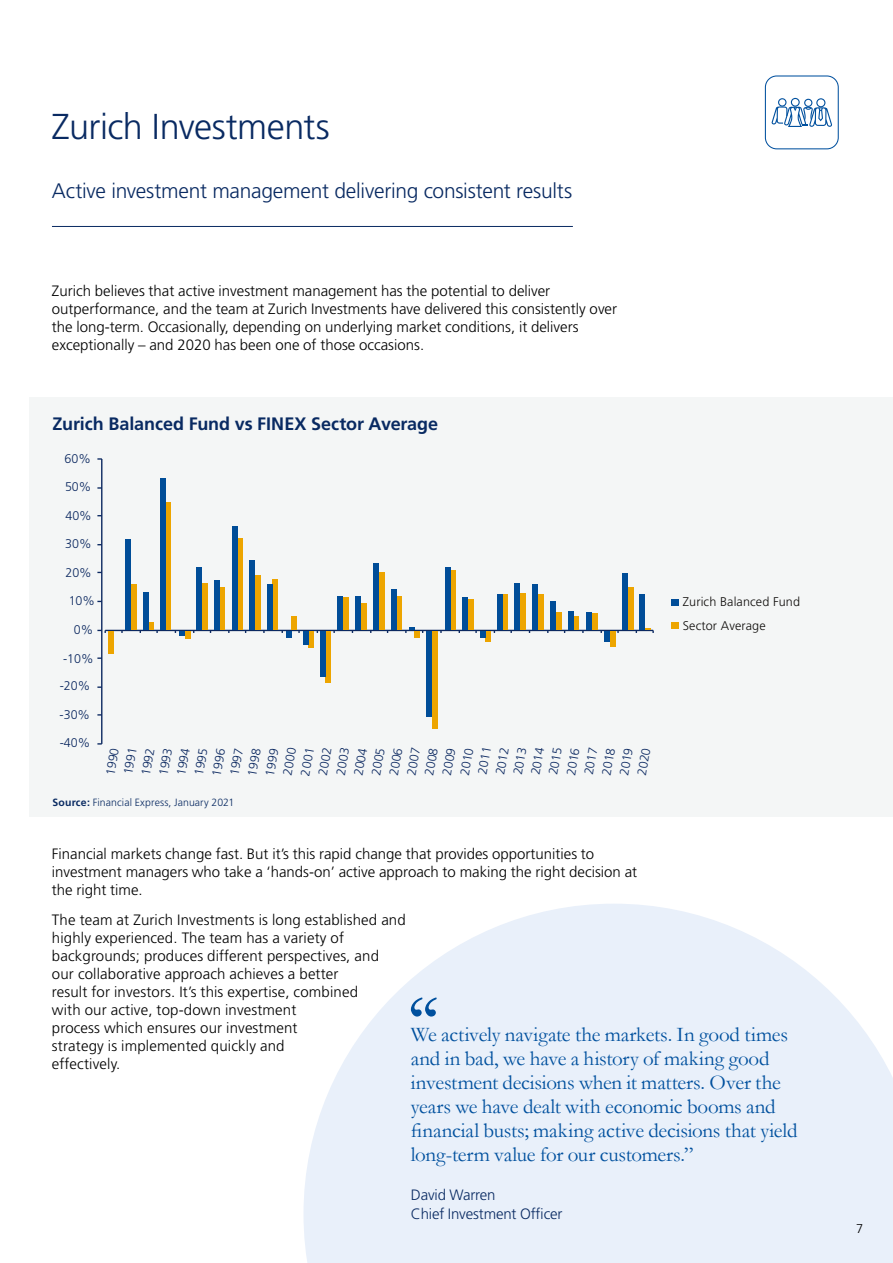
<style>
.page{position:relative;width:893px;height:1263px;background:#fff}
.page>*{position:absolute;margin:0;border:0;box-sizing:border-box;transform-origin:0 0}
.t1{font:300 36px "Frutiger";letter-spacing:-.015em;color:#092a62}
.t2{font:21px/24px "Garamond";letter-spacing:-.01em;color:#00509e}
.t3{font:300 21px "Frutiger";letter-spacing:-.01em;color:#092a62}
.t4{font:700 18px "Frutiger";letter-spacing:-.005em;color:#092a62}
.t5{font:300 15px/18px "Frutiger";color:#000}
.t6{font:300 15px/19.2px "Frutiger";letter-spacing:-.01em;color:#092a62}
.t7{font:300 12.75px "Frutiger";color:#000}
.t8{font:300 12.6px "Frutiger";color:#0c2a64}
.t9{font:300 12.6px/23.4px "Frutiger";letter-spacing:.01em;color:#12100e}
.t10{font:300 10.5px "Frutiger";letter-spacing:.01em;color:#092a62}
.s1{font-weight:700}
</style>
<div class="page">
<div style="left:30px;top:398px;width:863px;height:419px;background:#f4f6f6"></div>
<svg style="left:303px;top:904px;width:590px;height:359px;fill:#e9f0fa"></svg>
<hr style="left:52px;top:226px;width:521px;height:1px;background:#092a62">
<svg style="left:411px;top:997px;width:26px;height:19px"></svg>
<hr style="left:101px;top:459px;width:1px;height:285px;background:#0c2a64">
<hr style="left:105px;top:630px;width:548px;height:1px;background:#0c2a64">
<svg style="left:97px;top:630px;width:9px;height:3px"></svg>
<div style="left:672px;top:599px;width:7px;height:7px;background:#00509e"></div>
<div style="left:672px;top:622px;width:7px;height:6px;background:#eda500"></div>
<svg style="left:645px;top:628px;width:9px;height:5px"></svg>
<div style="left:592px;top:613px;width:5px;height:17px;background:#eda500"></div>
<div style="left:628px;top:587px;width:5px;height:43px;background:#eda500"></div>
<div style="left:574px;top:616px;width:5px;height:14px;background:#eda500"></div>
<div style="left:556px;top:612px;width:5px;height:18px;background:#eda500"></div>
<div style="left:538px;top:594px;width:5px;height:36px;background:#eda500"></div>
<div style="left:520px;top:593px;width:5px;height:37px;background:#eda500"></div>
<div style="left:503px;top:594px;width:5px;height:36px;background:#eda500"></div>
<div style="left:468px;top:599px;width:5px;height:31px;background:#eda500"></div>
<div style="left:451px;top:570px;width:5px;height:60px;background:#eda500"></div>
<div style="left:397px;top:596px;width:5px;height:34px;background:#eda500"></div>
<div style="left:379px;top:572px;width:5px;height:58px;background:#eda500"></div>
<div style="left:361px;top:603px;width:5px;height:27px;background:#eda500"></div>
<div style="left:343px;top:597px;width:5px;height:33px;background:#eda500"></div>
<div style="left:273px;top:579px;width:5px;height:51px;background:#eda500"></div>
<div style="left:255px;top:576px;width:5px;height:54px;background:#eda500"></div>
<div style="left:238px;top:538px;width:5px;height:92px;background:#eda500"></div>
<div style="left:220px;top:587px;width:5px;height:43px;background:#eda500"></div>
<div style="left:202px;top:583px;width:5px;height:47px;background:#eda500"></div>
<div style="left:166px;top:502px;width:5px;height:128px;background:#eda500"></div>
<div style="left:185px;top:631px;width:5px;height:8px;background:#eda500"></div>
<div style="left:108px;top:631px;width:6px;height:23px;background:#eda500"></div>
<div style="left:148px;top:622px;width:6px;height:8px;background:#eda500"></div>
<div style="left:131px;top:584px;width:5px;height:46px;background:#eda500"></div>
<div style="left:326px;top:631px;width:5px;height:52px;background:#eda500"></div>
<div style="left:309px;top:631px;width:5px;height:16px;background:#eda500"></div>
<div style="left:291px;top:616px;width:6px;height:14px;background:#eda500"></div>
<div style="left:610px;top:631px;width:5px;height:15px;background:#eda500"></div>
<div style="left:486px;top:631px;width:5px;height:10px;background:#eda500"></div>
<div style="left:432px;top:631px;width:5px;height:97px;background:#eda500"></div>
<div style="left:640px;top:594px;width:5px;height:36px;background:#00509e"></div>
<div style="left:587px;top:612px;width:5px;height:18px;background:#00509e"></div>
<div style="left:623px;top:573px;width:5px;height:57px;background:#00509e"></div>
<div style="left:568px;top:611px;width:6px;height:19px;background:#00509e"></div>
<div style="left:551px;top:601px;width:5px;height:29px;background:#00509e"></div>
<div style="left:532px;top:584px;width:6px;height:46px;background:#00509e"></div>
<div style="left:515px;top:583px;width:5px;height:47px;background:#00509e"></div>
<div style="left:497px;top:594px;width:6px;height:36px;background:#00509e"></div>
<div style="left:463px;top:597px;width:5px;height:33px;background:#00509e"></div>
<div style="left:445px;top:567px;width:5px;height:63px;background:#00509e"></div>
<div style="left:391px;top:589px;width:5px;height:41px;background:#00509e"></div>
<div style="left:374px;top:563px;width:5px;height:67px;background:#00509e"></div>
<div style="left:356px;top:596px;width:5px;height:34px;background:#00509e"></div>
<div style="left:338px;top:596px;width:5px;height:34px;background:#00509e"></div>
<div style="left:267px;top:584px;width:6px;height:46px;background:#00509e"></div>
<div style="left:249px;top:560px;width:6px;height:70px;background:#00509e"></div>
<div style="left:232px;top:526px;width:6px;height:104px;background:#00509e"></div>
<div style="left:214px;top:581px;width:6px;height:49px;background:#00509e"></div>
<div style="left:197px;top:567px;width:5px;height:63px;background:#00509e"></div>
<div style="left:160px;top:478px;width:6px;height:152px;background:#00509e"></div>
<svg style="left:175px;top:631px;width:10px;height:5px"></svg>
<div style="left:143px;top:592px;width:5px;height:38px;background:#00509e"></div>
<div style="left:126px;top:539px;width:5px;height:91px;background:#00509e"></div>
<div style="left:320px;top:631px;width:6px;height:45px;background:#00509e"></div>
<div style="left:303px;top:631px;width:5px;height:14px;background:#00509e"></div>
<svg style="left:282px;top:631px;width:9px;height:6px"></svg>
<div style="left:604px;top:631px;width:6px;height:10px;background:#00509e"></div>
<svg style="left:475px;top:631px;width:10px;height:6px"></svg>
<div style="left:427px;top:631px;width:5px;height:86px;background:#00509e"></div>
<svg style="left:405px;top:627px;width:18px;height:10px"></svg>
<svg style="left:765px;top:75px;width:74px;height:74px"></svg>
<h1 class="t1" style="left:52px;top:107px;width:279px">Zurich Investments</h1>
<h2 class="t3" style="left:52px;top:179px;width:522px">Active investment management delivering consistent results</h2>
<p class="t5" style="left:52px;top:282px;width:567px">Zurich believes that active investment management has the potential to deliver outperformance, and the team at Zurich Investments have delivered this consistently over the long-term. Occasionally, depending on underlying market conditions, it delivers exceptionally – and 2020 has been one of those occasions.</p>
<p class="t4" style="left:52px;top:413px;width:387px">Zurich Balanced Fund vs FINEX Sector Average</p>
<p class="t8" style="left:65px;top:452px;width:28px">60%</p>
<p class="t8" style="left:65px;top:480px;width:28px">50%</p>
<p class="t8" style="left:65px;top:509px;width:28px">40%</p>
<p class="t8" style="left:65px;top:536px;width:28px">30%</p>
<p class="t8" style="left:65px;top:565px;width:28px">20%</p>
<p class="t8" style="left:69px;top:593px;width:28px">10%</p>
<p class="t8" style="left:74px;top:622px;width:21px">0%</p>
<p class="t8" style="left:63px;top:651px;width:32px">-10%</p>
<p class="t8" style="left:60px;top:679px;width:32px">-20%</p>
<p class="t8" style="left:60px;top:708px;width:32px">-30%</p>
<p class="t8" style="left:60px;top:735px;width:32px">-40%</p>
<p class="t8" style="left:103px;top:774px;width:29px;rotate:-80deg">1990</p>
<p class="t8" style="left:121px;top:773px;width:29px;rotate:-80deg">1991</p>
<p class="t8" style="left:138px;top:774px;width:29px;rotate:-80deg">1992</p>
<p class="t8" style="left:156px;top:774px;width:29px;rotate:-80deg">1993</p>
<p class="t8" style="left:174px;top:774px;width:29px;rotate:-80deg">1994</p>
<p class="t8" style="left:192px;top:774px;width:29px;rotate:-80deg">1995</p>
<p class="t8" style="left:209px;top:775px;width:29px;rotate:-80deg">1996</p>
<p class="t8" style="left:227px;top:774px;width:29px;rotate:-80deg">1997</p>
<p class="t8" style="left:245px;top:775px;width:29px;rotate:-80deg">1998</p>
<p class="t8" style="left:262px;top:775px;width:29px;rotate:-80deg">1999</p>
<p class="t8" style="left:280px;top:774px;width:29px;rotate:-80deg">2000</p>
<p class="t8" style="left:298px;top:774px;width:30px;rotate:-80deg">2001</p>
<p class="t8" style="left:316px;top:774px;width:29px;rotate:-80deg">2002</p>
<p class="t8" style="left:333px;top:774px;width:29px;rotate:-80deg">2003</p>
<p class="t8" style="left:351px;top:774px;width:29px;rotate:-80deg">2004</p>
<p class="t8" style="left:369px;top:774px;width:29px;rotate:-80deg">2005</p>
<p class="t8" style="left:386px;top:774px;width:29px;rotate:-80deg">2006</p>
<p class="t8" style="left:404px;top:774px;width:29px;rotate:-80deg">2007</p>
<p class="t8" style="left:422px;top:774px;width:29px;rotate:-80deg">2008</p>
<p class="t8" style="left:440px;top:774px;width:29px;rotate:-80deg">2009</p>
<p class="t8" style="left:457px;top:774px;width:29px;rotate:-80deg">2010</p>
<p class="t8" style="left:475px;top:773px;width:29px;rotate:-80deg">2011</p>
<p class="t8" style="left:493px;top:773px;width:29px;rotate:-80deg">2012</p>
<p class="t8" style="left:510px;top:773px;width:29px;rotate:-80deg">2013</p>
<p class="t8" style="left:528px;top:773px;width:29px;rotate:-80deg">2014</p>
<p class="t8" style="left:546px;top:773px;width:29px;rotate:-80deg">2015</p>
<p class="t8" style="left:564px;top:774px;width:29px;rotate:-80deg">2016</p>
<p class="t8" style="left:581px;top:773px;width:29px;rotate:-80deg">2017</p>
<p class="t8" style="left:599px;top:774px;width:29px;rotate:-80deg">2018</p>
<p class="t8" style="left:617px;top:774px;width:29px;rotate:-80deg">2019</p>
<p class="t8" style="left:635px;top:774px;width:29px;rotate:-80deg">2020</p>
<p class="t10" style="left:52px;top:796px;width:184px"><span class="s1">Source:</span> Financial Express, January 2021</p>
<p class="t9" style="left:683px;top:590px;width:119px">Zurich Balanced Fund<br>Sector Average</p>
<p class="t5" style="left:52px;top:844px;width:587px">Financial markets change fast. But it’s this rapid change that provides opportunities to investment managers who take a ‘hands-on’ active approach to making the right decision at the right time.</p>
<p class="t5" style="left:52px;top:911px;width:355px">The team at Zurich Investments is long established and highly experienced. The team has a variety of backgrounds; produces different perspectives, and<br>our collaborative approach achieves a better<br>result for investors. It’s this expertise, combined<br>with our active, top-down investment<br>process which ensures our investment<br>strategy is implemented quickly and<br>effectively.</p>
<p class="t2" style="left:411px;top:1022px;width:388px">We actively navigate the markets. In good times and in bad, we have a history of making good investment decisions when it matters. Over the years we have dealt with economic booms and financial busts; making active decisions that yield long-term value for our customers.”</p>
<p class="t6" style="left:411px;top:1185px;width:153px">David Warren<br>Chief Investment Officer</p>
<p class="t7" style="left:856px;top:1221px;width:9px">7</p>
</div>
